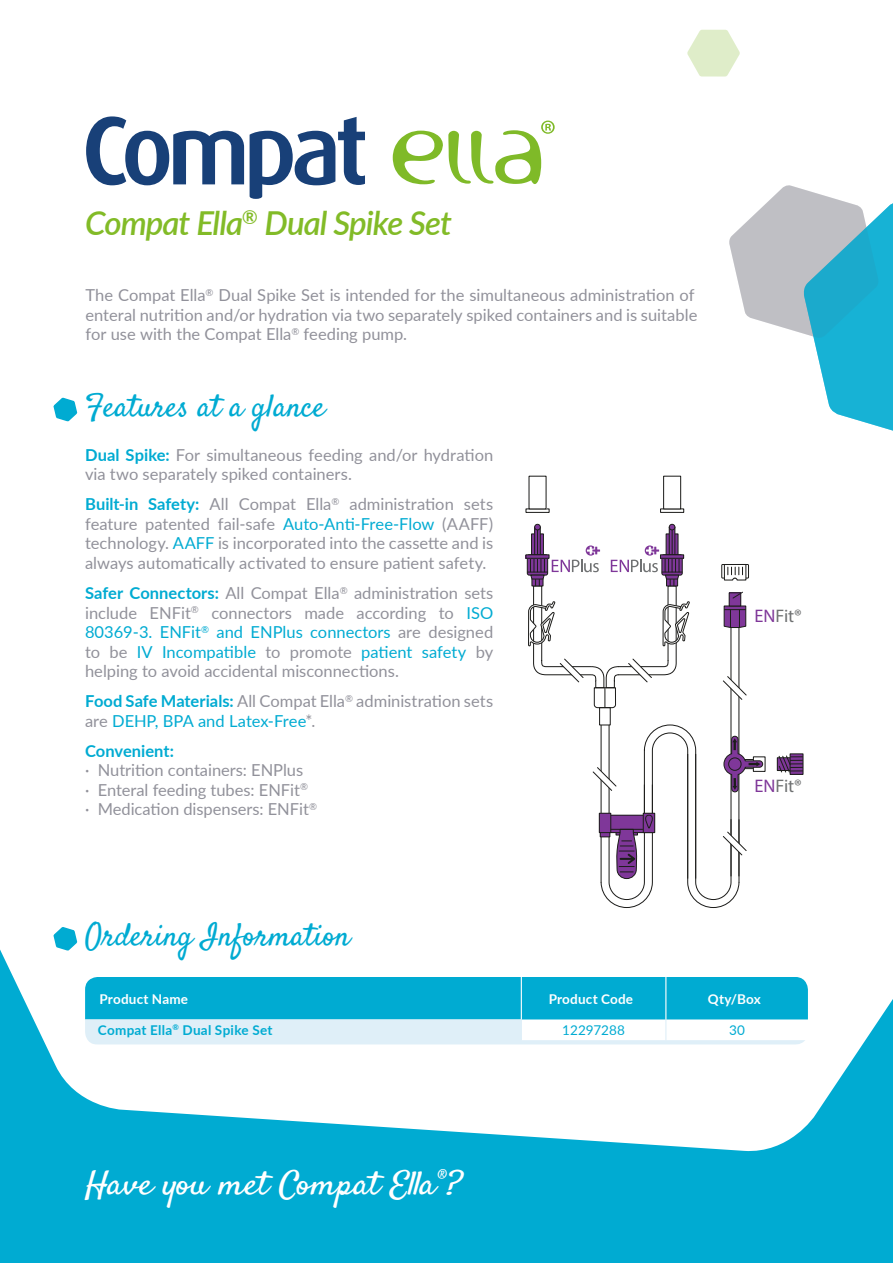
<style>
.page{position:relative;width:893px;height:1263px;background:#fff}
.page>*{position:absolute;margin:0;border:0;box-sizing:border-box;transform-origin:0 0}
.t1{font:italic 600 33px "Lato";letter-spacing:-.03em;color:#82bb27}
.t2{font:33px "Satisfy";letter-spacing:-.01em;color:#fff;scale:1.11 1}
.t3{font:31.5px "Satisfy";color:#00abd2}
.t4{font:18.15px "Myriad Pro";color:#6f7172}
.t5{font:16.5px/19.5px "Lato";color:#91919a}
.t6{font:700 16.5px "Lato";color:#00abd2}
.t7{font:700 13.5px "Lato";letter-spacing:.015em;color:#fff}
.t8{font:700 13.5px "Lato";letter-spacing:.02em;color:#00abd2}
.t9{font:13.5px "Lato";color:#00abd2}
.s1{font-weight:700;color:#00abd2}
.s2{color:#00abd2}
.s3{color:#7f3799}
</style>
<div class="page">
<svg style="left:0;top:949px;width:893px;height:314px;fill:#00abd2"></svg>
<svg style="left:687px;top:29px;width:53px;height:48px"></svg>
<svg style="left:729px;top:185px;width:164px;height:246px"></svg>
<svg style="left:250px;top:117px;width:115px;height:82px"></svg>
<svg style="left:86px;top:116px;width:158px;height:69px"></svg>
<svg style="left:393px;top:121px;width:162px;height:63px"></svg>
<svg style="left:85px;top:977px;width:723px;height:68px;background:#58c6e1"></svg>
<svg style="left:53px;top:397px;width:25px;height:25px"></svg>
<div style="left:660px;top:508px;width:24px;height:5px;border:1px solid #1d1d1b"></div>
<div style="left:663px;top:476px;width:18px;height:33px;border:1px solid #1d1d1b"></div>
<div style="left:525px;top:508px;width:25px;height:5px;border:1px solid #1d1d1b"></div>
<div style="left:525px;top:554px;width:25px;height:5px;border:1px solid #1d1d1b"></div>
<div style="left:777px;top:757px;width:16px;height:14px;border:1px solid #1d1d1b"></div>
<div style="left:790px;top:753px;width:13px;height:22px;border:1px solid #1d1d1b"></div>
<svg style="left:778px;top:755px;width:25px;height:18px"></svg>
<svg style="left:527px;top:524px;width:237px;height:384px"></svg>
<svg style="left:53px;top:927px;width:25px;height:27px"></svg>
<h1 class="t1" style="left:85px;top:199px;width:368px">Compat Ella<sup>®</sup> Dual Spike Set</h1>
<p class="t5" style="left:85px;top:285px;width:613px">The Compat Ella<sup>®</sup> Dual Spike Set is intended for the simultaneous administration of enteral nutrition and/or hydration via two separately spiked containers and is suitable for use with the Compat Ella<sup>®</sup> feeding pump.</p>
<h2 class="t3" style="left:85px;top:386px;width:242px">Features at a glance</h2>
<p class="t5" style="left:85px;top:444px;width:410px"><span class="s1">Dual Spike:</span> For simultaneous feeding and/or hydration via two separately spiked containers.</p>
<p class="t5" style="left:85px;top:494px;width:410px;text-align:justify"><span class="s1">Built-in Safety:</span> All Compat Ella<sup>®</sup> administration sets feature patented fail-safe <span class="s2">Auto-Anti-Free-Flow</span> (AAFF) technology. <span class="s2">AAFF</span> is incorporated into the cassette and is always automatically activated to ensure patient safety.</p>
<p class="t5" style="left:85px;top:583px;width:410px;text-align:justify"><span class="s1">Safer Connectors:</span> All Compat Ella<sup>®</sup> administration sets include ENFit<sup>®</sup> connectors made according to <span class="s2">ISO 80369-3. ENFit</span><sup>®</sup> <span class="s2">and ENPlus connectors</span> are designed to be <span class="s2">IV Incompatible</span> to promote <span class="s2">patient safety</span> by helping to avoid accidental misconnections.</p>
<p class="t5" style="left:85px;top:691px;width:410px"><span class="s1">Food Safe Materials:</span> All Compat Ella<sup>®</sup> administration sets are <span class="s2">DEHP, BPA and Latex-Free</span>*.</p>
<p class="t6" style="left:85px;top:739px;width:91px">Convenient:</p>
<p class="t5" style="left:85px;top:760px;width:234px">· Nutrition containers: ENPlus<br>· Enteral feeding tubes: ENFit<sup>®<br></sup>· Medication dispensers: ENFit<sup>®</sup></p>
<h2 class="t3" style="left:85px;top:915px;width:267px">Ordering Information</h2>
<p class="t4" style="left:755px;top:605px;width:49px"><span class="s3">EN</span>Fit®</p>
<p class="t4" style="left:755px;top:775px;width:49px"><span class="s3">EN</span>Fit®</p>
<p class="t7" style="left:100px;top:989px;width:90px">Product Name</p>
<p class="t7" style="left:549px;top:989px;width:86px">Product Code</p>
<p class="t7" style="left:708px;top:989px;width:55px">Qty/Box</p>
<p class="t8" style="left:98px;top:1020px;width:176px">Compat Ella<sup>®</sup> Dual Spike Set</p>
<p class="t9" style="left:562px;top:1020px;width:64px">12297288</p>
<p class="t9" style="left:729px;top:1020px;width:17px">30</p>
<h1 class="t2" style="left:85px;top:1163px;width:341px">Have you met Compat Ella<sup>®</sup>?</h1>
</div>
